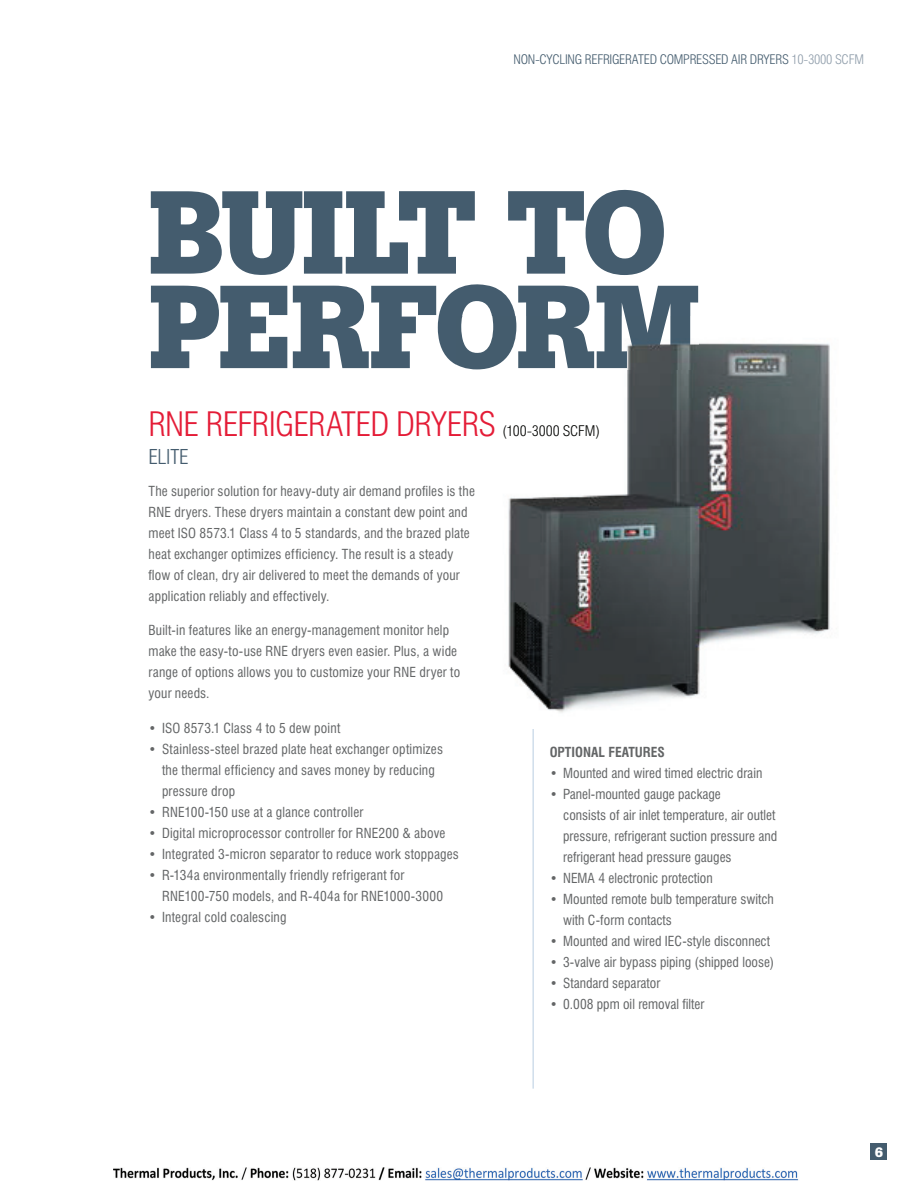
<style>
.page{position:relative;width:918px;height:1188px;background:#fff}
.page>*{position:absolute;margin:0;border:0;box-sizing:border-box;transform-origin:0 0}
.t1{font:700 116.7px/94.5px "Boton";letter-spacing:-.03em;color:#445c6e;scale:1.04 1}
.t2{font:300 condensed 33.15px "Swiss 721 BT";letter-spacing:-.02em;color:#e41c37;scale:1.04 1}
.t3{font:300 condensed 20.1px "Swiss 721 BT";letter-spacing:-.01em;color:#445c6e;scale:1.04 1}
.t4{font:300 condensed 14.4px "Swiss 721 BT";letter-spacing:-.005em;color:#040503;scale:1.04 1}
.t5{font:condensed 13.5px/21px "Swiss 721 BT";letter-spacing:.01em;color:#636566}
.t6{font:700 condensed 13.5px "Swiss 721 BT";color:#636566}
.t7{font:700 13.5px "Boton";color:#fff}
.t8{font:300 condensed 12.9px "Swiss 721 BT";letter-spacing:-.02em;color:#445c6e;scale:1.04 1}
.s1{color:#8f9daa}
</style>
<div class="page">
<div style="left:871px;top:1144px;width:16px;height:16px;background:#445c6e"></div>
<hr style="left:532px;top:729px;width:2px;height:360px;background:#d0deeb">
<img style="left:508px;top:343px;width:322px;height:370px">
<img style="left:457px;top:316px;width:241px;height:53px">
<img style="left:114px;top:1167px;width:685px;height:14px">
<p class="t8" style="left:514px;top:55px;width:338px">NON-CYCLING REFRIGERATED COMPRESSED AIR DRYERS <span class="s1">10-3000 SCFM</span></p>
<h1 class="t1" style="left:149px;top:197px;width:532px">BUILT TO<br>PERFORM</h1>
<h2 class="t2" style="left:149px;top:411px;width:336px">RNE REFRIGERATED DRYERS</h2>
<h3 class="t3" style="left:149px;top:449px;width:40px">ELITE</h3>
<p class="t5" style="left:149px;top:481px;width:328px">The superior solution for heavy-duty air demand profiles is the RNE dryers. These dryers maintain a constant dew point and meet ISO 8573.1 Class 4 to 5 standards, and the brazed plate heat exchanger optimizes efficiency. The result is a steady flow of clean, dry air delivered to meet the demands of your application reliably and effectively.</p>
<p class="t5" style="left:149px;top:621px;width:313px">Built-in features like an energy-management monitor help make the easy-to-use RNE dryers even easier. Plus, a wide range of options allows you to customize your RNE dryer to your needs.</p>
<p class="t5" style="left:149px;top:718px;width:193px">• ISO 8573.1 Class 4 to 5 dew point</p>
<p class="t5" style="left:162px;top:739px;width:283px;text-indent:-14px">• Stainless-steel brazed plate heat exchanger optimizes the thermal efficiency and saves money by reducing pressure drop</p>
<p class="t5" style="left:149px;top:802px;width:216px">• RNE100-150 use at a glance controller</p>
<p class="t5" style="left:149px;top:823px;width:298px">• Digital microprocessor controller for RNE200 &amp; above</p>
<p class="t5" style="left:149px;top:844px;width:312px">• Integrated 3-micron separator to reduce work stoppages</p>
<p class="t5" style="left:162px;top:865px;width:283px;text-indent:-14px">• R-134a environmentally friendly refrigerant for<br>RNE100-750 models, and R-404a for RNE1000-3000</p>
<p class="t5" style="left:149px;top:907px;width:140px">• Integral cold coalescing</p>
<p class="t4" style="left:503px;top:425px;width:95px">(100-3000 SCFM)</p>
<p class="t6" style="left:550px;top:747px;width:117px">OPTIONAL FEATURES</p>
<p class="t5" style="left:550px;top:763px;width:214px">• Mounted and wired timed electric drain</p>
<p class="t5" style="left:563px;top:784px;width:215px;text-indent:-14px">• Panel-mounted gauge package<br>consists of air inlet temperature, air outlet pressure, refrigerant suction pressure and refrigerant head pressure gauges</p>
<p class="t5" style="left:550px;top:869px;width:165px">• NEMA 4 electronic protection</p>
<p class="t5" style="left:563px;top:890px;width:212px;text-indent:-14px">• Mounted remote bulb temperature switch with C-form contacts</p>
<p class="t5" style="left:550px;top:932px;width:222px">• Mounted and wired IEC-style disconnect</p>
<p class="t5" style="left:550px;top:953px;width:226px">• 3-valve air bypass piping (shipped loose)</p>
<p class="t5" style="left:550px;top:974px;width:112px">• Standard separator</p>
<p class="t5" style="left:550px;top:995px;width:156px">• 0.008 ppm oil removal filter</p>
<p class="t7" style="left:875px;top:1147px;width:10px">96</p>
</div>
